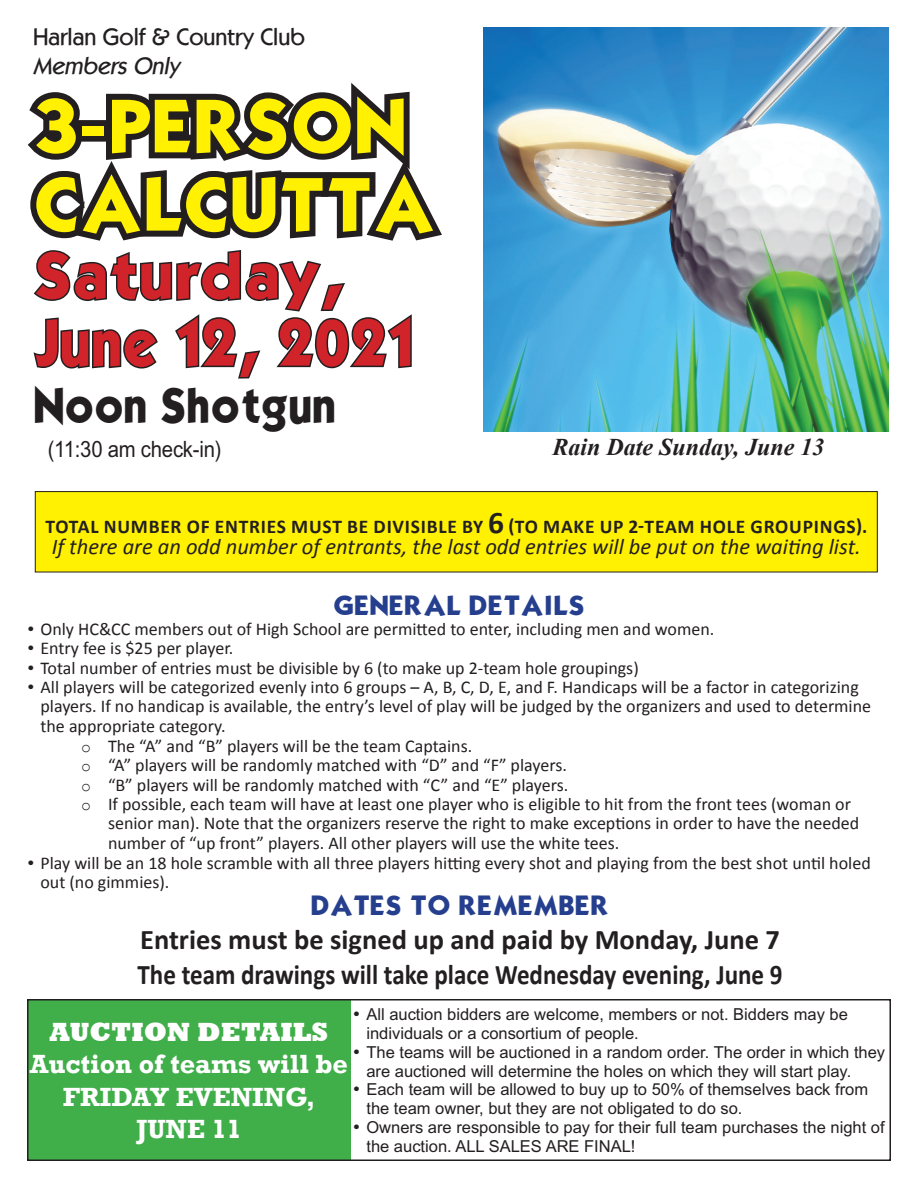
<style>
.page{position:relative;width:918px;height:1188px;background:#fff}
.page>*{position:absolute;margin:0;border:0;box-sizing:border-box;transform-origin:0 0}
.t1{font:65.25px/78.3px "Kabel";color:#fff101}
.t2{font:56.25px/67.5px "Kabel";color:#d1232a}
.t3{font:43.5px "Kabel";letter-spacing:-.01em;color:#231f20;scale:.9 1}
.t4{font:700 28.5px/34.2px "Calibri";color:#231f20}
.t5{font:700 27px/32.4px "Rockwell";color:#fff;text-align:center}
.t6{font:800 27px "Rockwell";color:#fff}
.t7{font:24px "Kabel";color:#253f8e}
.t8{font:500 24px "Kabel IT Cby BT";color:#231f20}
.t9{font:italic 700 24px "Times New Roman";color:#231f20}
.t10{font:italic 500 24px "Kabel IT Cby BT";color:#231f20}
.t11{font:italic 22.5px "Calibri";color:#231f20}
.t12{font:22.5px "Arial MT Std";letter-spacing:-.01em;color:#231f20;scale:.9 1}
.t13{font:700 19.5px "Calibri";letter-spacing:.04em;color:#231f20}
.t14{font:18px/19.5px "Calibri";color:#231f20}
.t15{font:16.5px/18.8px "Arial MT Std";color:#231f20}
.s1{font-size:31.5px}
.s2{font-family:"Courier New";font-size:16.5px}
</style>
<div class="page">
<div style="left:27px;top:999px;width:324px;height:162px;background:#40ae49"></div>
<div style="left:27px;top:999px;width:864px;height:162px;border:2px solid #231f20"></div>
<div style="left:35px;top:492px;width:842px;height:80px;background:#fff101"></div>
<div style="left:35px;top:491px;width:843px;height:81px;border:1px solid #231f20"></div>
<img style="left:484px;top:27px;width:405px;height:405px">
<svg style="left:27px;top:83px;width:415px;height:296px"></svg>
<h3 class="t8" style="left:33px;top:22px;width:273px">Harlan Golf &amp; Country Club</h3>
<h3 class="t10" style="left:33px;top:51px;width:148px">Members Only</h3>
<h1 class="t1" style="left:33px;top:88px;width:403px">3-PERSON<br>CALCUTTA</h1>
<h2 class="t2" style="left:33px;top:243px;width:382px">Saturday,<br>June 12, 2021</h2>
<h3 class="t3" style="left:33px;top:378px;width:338px">Noon Shotgun</h3>
<p class="t12" style="left:48px;top:436px;width:195px">(11:30 am check-in)</p>
<h3 class="t9" style="left:553px;top:430px;width:273px">Rain Date Sunday, June 13</h3>
<p class="t13" style="left:45px;top:514px;width:823px">Total number of entries must be divisible by <span class="s1">6</span> (to make up 2-team hole groupings).</p>
<p class="t11" style="left:52px;top:531px;width:811px">If there are an odd number of entrants, the last odd entries will be put on the waiting list.</p>
<h3 class="t7" style="left:333px;top:591px;width:253px">GENERAL DETAILS</h3>
<p class="t14" style="left:27px;top:619px;width:689px">• Only HC&amp;CC members out of High School are permitted to enter, including men and women.</p>
<p class="t14" style="left:27px;top:638px;width:208px">• Entry fee is $25 per player.</p>
<p class="t14" style="left:27px;top:658px;width:613px">• Total number of entries must be divisible by 6 (to make up 2-team hole groupings)</p>
<p class="t14" style="left:27px;top:677px;width:833px">• All players will be categorized evenly into 6 groups – A, B, C, D, E, and F. Handicaps will be a factor in categorizing</p>
<p class="t14" style="left:40px;top:697px;width:832px">players. If no handicap is available, the entry’s level of play will be judged by the organizers and used to determine</p>
<p class="t14" style="left:40px;top:716px;width:187px">the appropriate category.</p>
<p class="t14" style="left:81px;top:736px;width:393px"><span class="s2">o</span> The “A” and “B” players will be the team Captains.</p>
<p class="t14" style="left:81px;top:755px;width:487px"><span class="s2">o</span> “A” players will be randomly matched with “D” and “F” players.</p>
<p class="t14" style="left:81px;top:775px;width:489px"><span class="s2">o</span> “B” players will be randomly matched with “C” and “E” players.</p>
<p class="t14" style="left:81px;top:794px;width:772px"><span class="s2">o</span> If possible, each team will have at least one player who is eligible to hit from the front tees (woman or</p>
<p class="t14" style="left:108px;top:814px;width:753px">senior man). Note that the organizers reserve the right to make exceptions in order to have the needed</p>
<p class="t14" style="left:108px;top:833px;width:513px">number of “up front” players. All other players will use the white tees.</p>
<p class="t14" style="left:40px;top:853px;width:832px;text-indent:-14px">• Play will be an 18 hole scramble with all three players hitting every shot and playing from the best shot until holed out (no gimmies).</p>
<h3 class="t7" style="left:311px;top:891px;width:300px">DATES TO REMEMBER</h3>
<h3 class="t4" style="left:138px;top:923px;width:647px">Entries must be signed up and paid by Monday, June 7<br>The team drawings will take place Wednesday evening, June 9</h3>
<p class="t15" style="left:366px;top:1005px;width:483px;text-indent:-13px">• All auction bidders are welcome, members or not. Bidders may be individuals or a consortium of people.</p>
<p class="t15" style="left:366px;top:1043px;width:520px;text-indent:-13px">• The teams will be auctioned in a random order. The order in which they are auctioned will determine the holes on which they will start play.</p>
<p class="t15" style="left:366px;top:1080px;width:503px;text-indent:-13px">• Each team will be allowed to buy up to 50% of themselves back from the team owner, but they are not obligated to do so.</p>
<p class="t15" style="left:366px;top:1118px;width:520px;text-indent:-13px">• Owners are responsible to pay for their full team purchases the night of the auction. ALL SALES ARE FINAL!</p>
<h3 class="t6" style="left:50px;top:1016px;width:280px">AUCTION DETAILS</h3>
<h3 class="t5" style="left:30px;top:1048px;width:320px">Auction of teams will be<br>Friday evening,<br>June 11</h3>
</div>
